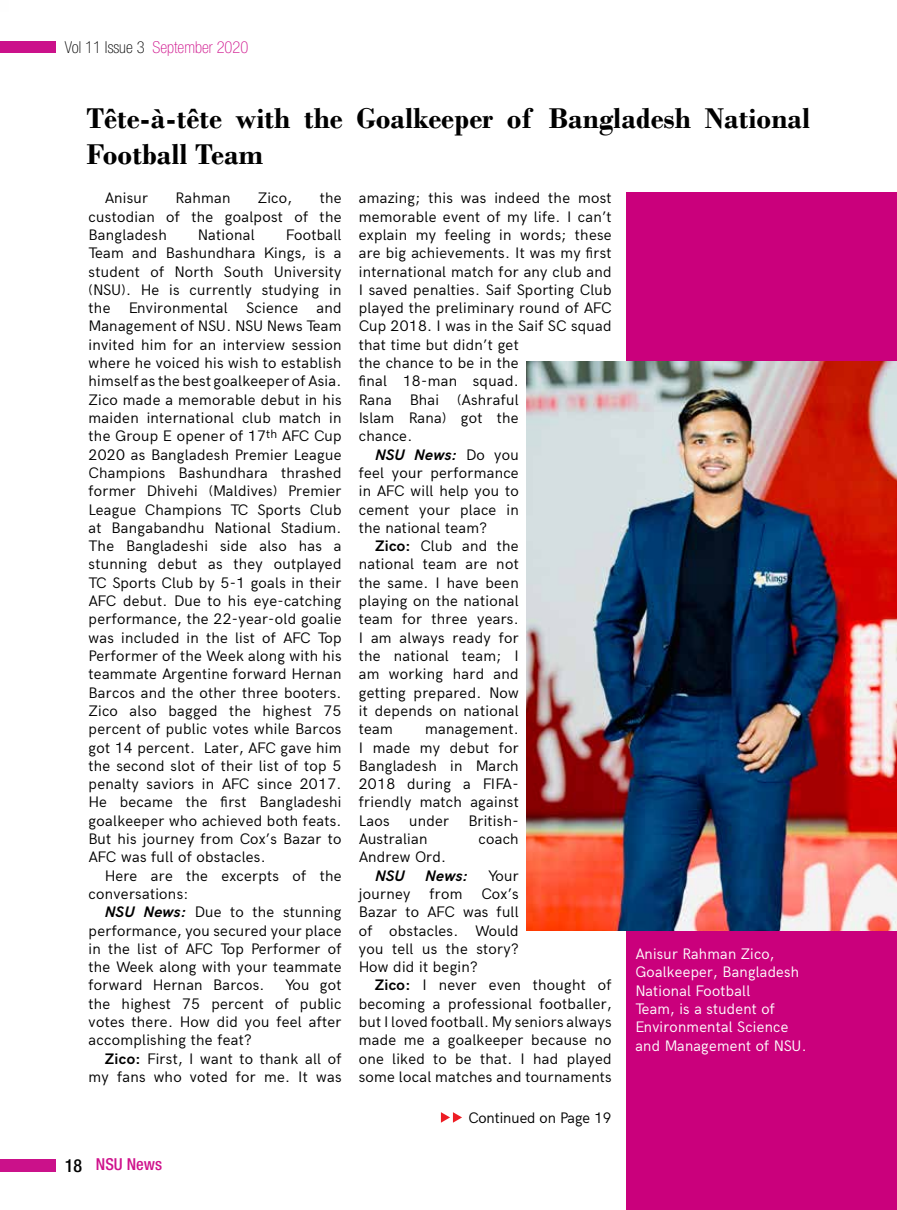
<style>
.page{position:relative;width:897px;height:1210px;background:#fff}
.page>*{position:absolute;margin:0;border:0;box-sizing:border-box;transform-origin:0 0}
.t1{font:700 30px/36px "Bodoni";color:#000}
.t2{font:100 condensed 16.5px "Helvetica Neue LT Pro";color:#cf128c}
.t3{font:500 condensed 16.5px "Helvetica Neue LT Pro";color:#cf128c}
.t4{font:15px/18.3px "Acari Sans";letter-spacing:.02em;color:#000;text-align:justify}
.t5{font:15px/18.3px "Acari Sans";letter-spacing:.02em;color:#fff}
.t6{font:italic 700 15px "Acari Sans";letter-spacing:.02em;color:#000}
.t7{font:15px "Acari Sans";color:#000}
.s1{color:#000}
.s2{font-weight:400;font-style:normal}
.s3{font-weight:700}
.s4{font-weight:700;font-style:italic}
.s5{font-size:14.85px}
.s6{font-size:18px;color:#000}
</style>
<div class="page">
<div style="left:0;top:1158px;width:56px;height:13px;background:#cb118a"></div>
<div style="left:0;top:41px;width:56px;height:11px;background:#cb118a"></div>
<div style="left:626px;top:193px;width:270px;height:1017px;background:#ca007c"></div>
<svg style="left:441px;top:1112px;width:21px;height:10px"></svg>
<img style="left:526px;top:361px;width:370px;height:569px">
<p class="t2" style="left:65px;top:38px;width:185px"><span class="s1">Vol 11 Issue 3</span> September 2020</p>
<h1 class="t1" style="left:86px;top:100px;width:725px">Tête-à-tête with the Goalkeeper of Bangladesh National<br>Football Team</h1>
<p class="t4" style="left:105px;top:188px;width:45px">Anisur</p>
<p class="t4" style="left:175px;top:188px;width:56px">Rahman</p>
<p class="t4" style="left:258px;top:188px;width:36px">Zico,</p>
<p class="t4" style="left:89px;top:188px;width:254px;text-indent:231px">the custodian of the goalpost of the Bangladesh</p>
<p class="t4" style="left:359px;top:188px;width:254px">amazing; this was indeed the most</p>
<p class="t4" style="left:359px;top:206px;width:254px">memorable event of my life. I can’t</p>
<p class="t4" style="left:359px;top:224px;width:254px">explain my feeling in words; these</p>
<p class="t4" style="left:359px;top:243px;width:254px">are big achievements. It was my first</p>
<p class="t4" style="left:359px;top:261px;width:254px">international match for any club and</p>
<p class="t4" style="left:359px;top:279px;width:254px">I saved penalties. Saif Sporting Club</p>
<p class="t4" style="left:359px;top:298px;width:254px">played the preliminary round of AFC</p>
<p class="t4" style="left:359px;top:316px;width:254px">Cup 2018. I was in the Saif SC squad</p>
<p class="t4" style="left:359px;top:334px;width:161px">that time but didn’t get</p>
<p class="t4" style="left:359px;top:352px;width:161px">the chance to be in the</p>
<p class="t4" style="left:359px;top:371px;width:161px">final 18-man squad.</p>
<p class="t4" style="left:359px;top:389px;width:161px">Rana Bhai (Ashraful</p>
<p class="t4" style="left:359px;top:407px;width:161px">Islam Rana) got the</p>
<p class="t4" style="left:359px;top:426px;width:55px">chance.</p>
<p class="t6" style="left:375px;top:443px;width:145px">NSU News: <span class="s2">Do you</span></p>
<p class="t4" style="left:359px;top:462px;width:161px">feel your performance</p>
<p class="t4" style="left:359px;top:481px;width:161px">in AFC will help you to</p>
<p class="t4" style="left:359px;top:499px;width:161px">cement your place in</p>
<p class="t4" style="left:359px;top:517px;width:130px">the national team?</p>
<p class="t4" style="left:375px;top:535px;width:145px"><span class="s3">Zico:</span> Club and the</p>
<p class="t4" style="left:359px;top:554px;width:161px">national team are not</p>
<p class="t4" style="left:359px;top:572px;width:161px">the same. I have been</p>
<p class="t4" style="left:359px;top:590px;width:161px">playing on the national</p>
<p class="t4" style="left:359px;top:609px;width:161px">team for three years.</p>
<p class="t4" style="left:359px;top:627px;width:161px">I am always ready for</p>
<p class="t4" style="left:359px;top:645px;width:161px">the national team; I</p>
<p class="t4" style="left:359px;top:664px;width:161px">am working hard and</p>
<p class="t4" style="left:359px;top:682px;width:161px">getting prepared. Now</p>
<p class="t4" style="left:359px;top:700px;width:161px">it depends on national</p>
<p class="t4" style="left:359px;top:718px;width:36px">team</p>
<p class="t4" style="left:89px;top:224px;width:254px;text-indent:197px">Football Team and Bashundhara Kings, is a student of North South University (NSU). He is currently studying in the Environmental Science and Management of NSU. NSU News Team invited him for an interview session where he voiced his wish to establish himself as the best goalkeeper of Asia.<br>Zico made a memorable debut in his maiden international club match in the Group E opener of 17<sup>th</sup> AFC Cup 2020 as Bangladesh Premier League Champions Bashundhara thrashed former Dhivehi (Maldives) Premier League Champions TC Sports Club at Bangabandhu National Stadium.<br>The Bangladeshi side also has a stunning debut as they outplayed TC Sports Club by 5-1 goals in their AFC debut. Due to his eye-catching performance, the 22-year-old goalie was included in the list of AFC Top Performer of the Week along with his teammate Argentine forward Hernan Barcos and the other three booters.<br>Zico also bagged the highest 75 percent of public votes while Barcos got 14 percent. Later, AFC gave him the second slot of their list of top 5 penalty saviors in AFC since 2017.<br>He became the first Bangladeshi goalkeeper who achieved both feats.<br>But his journey from Cox’s Bazar to AFC was full of obstacles.</p>
<p class="t4" style="left:89px;top:865px;width:254px;text-indent:16px">Here are the excerpts of the conversations:</p>
<p class="t4" style="left:89px;top:901px;width:254px;text-indent:16px"><span class="s4">NSU News:</span> Due to the stunning performance, you secured your place in the list of AFC Top Performer of the Week along with your teammate forward Hernan Barcos.</p>
<p class="t4" style="left:198px;top:224px;width:58px">National</p>
<p class="t4" style="left:359px;top:718px;width:161px;text-indent:66px">management.<br>I made my debut for Bangladesh in March 2018 during a FIFA&shy;friendly match against Laos</p>
<p class="t4" style="left:409px;top:810px;width:42px">under</p>
<p class="t4" style="left:468px;top:810px;width:52px">British-</p>
<p class="t4" style="left:359px;top:828px;width:70px">Australian</p>
<p class="t4" style="left:478px;top:828px;width:42px">coach</p>
<p class="t4" style="left:359px;top:847px;width:89px">Andrew Ord.</p>
<p class="t6" style="left:375px;top:864px;width:31px">NSU</p>
<p class="t6" style="left:425px;top:864px;width:44px">News:</p>
<p class="t4" style="left:488px;top:865px;width:32px">Your</p>
<p class="t4" style="left:359px;top:883px;width:53px">journey</p>
<p class="t4" style="left:429px;top:883px;width:34px">from</p>
<p class="t4" style="left:359px;top:883px;width:161px;text-indent:123px">Cox’s Bazar to AFC was full of obstacles. Would you tell us the story?<br>How did it begin?</p>
<p class="t4" style="left:359px;top:975px;width:254px;text-indent:16px"><span class="s3">Zico:</span> I never even thought of becoming a professional footballer, but I loved football. My seniors always made me a goalkeeper because no one liked to be that. I had played some local matches and <span class="s5">tournaments</span></p>
<p class="t7" style="left:468px;top:1106px;width:145px">Continued on Page 19</p>
<p class="t5" style="left:635px;top:943px;width:173px">Anisur Rahman Zico,<br>Goalkeeper, Bangladesh<br>National Football<br>Team, is a student of<br>Environmental Science and Management of NSU.</p>
<p class="t4" style="left:89px;top:975px;width:254px;text-indent:196px">You got the highest 75 percent of public votes there. How did you feel after accomplishing the feat?</p>
<p class="t4" style="left:89px;top:1048px;width:254px;text-align:right"><span class="s3">Zico:</span> First, I want to thank all of my fans who voted for me. It was</p>
<p class="t3" style="left:65px;top:1154px;width:99px"><span class="s6">18</span> NSU News</p>
</div>
